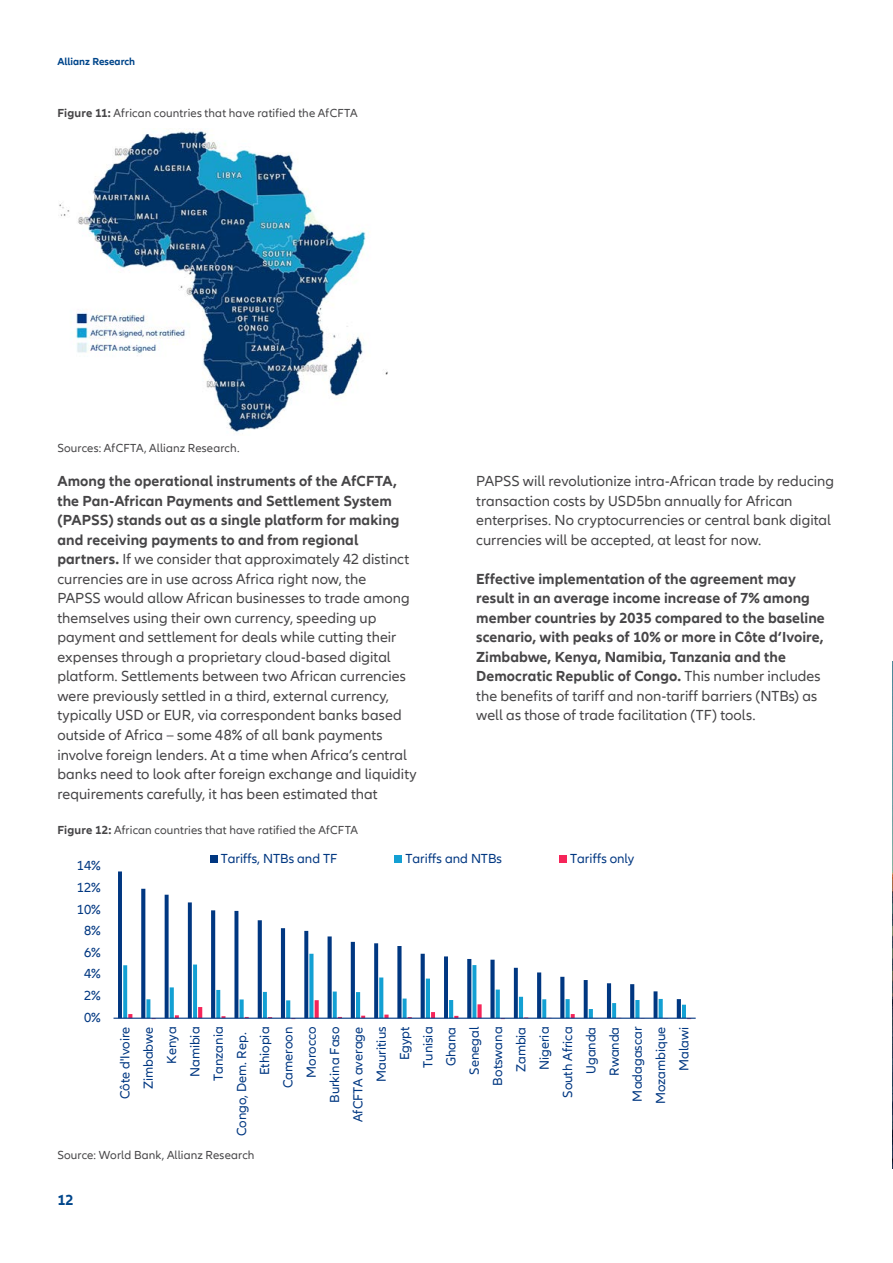
<style>
.page{position:relative;width:893px;height:1263px;background:#fff}
.page>*{position:absolute;margin:0;border:0;box-sizing:border-box;transform-origin:0 0}
.t1{font:15px/19.5px "Allianz Neo";letter-spacing:.005em;color:#464547}
.t2{font:700 15px/19.5px "Allianz Neo";letter-spacing:.005em;color:#464547}
.t3{font:700 15px "Allianz Neo";color:#00468b}
.t4{font:13.5px "Allianz Neo";color:#003781}
.t5{font:12px "Allianz Neo";letter-spacing:.01em;color:#464547}
.t6{font:700 10.5px "Allianz Neo";color:#00468b}
.s1{font-weight:700}
.s2{font-weight:400}
</style>
<div class="page">
<img style="left:59px;top:129px;width:329px;height:303px">
<hr style="left:118px;top:871px;width:4px;height:147px;background:#003781">
<svg style="left:141px;top:889px;width:4px;height:129px"></svg>
<svg style="left:165px;top:895px;width:4px;height:123px"></svg>
<svg style="left:188px;top:902px;width:4px;height:116px"></svg>
<svg style="left:211px;top:910px;width:4px;height:108px"></svg>
<svg style="left:234px;top:911px;width:4px;height:107px"></svg>
<svg style="left:258px;top:920px;width:4px;height:98px"></svg>
<hr style="left:281px;top:928px;width:4px;height:90px;background:#003781">
<svg style="left:304px;top:931px;width:4px;height:87px"></svg>
<svg style="left:328px;top:936px;width:4px;height:82px"></svg>
<svg style="left:351px;top:942px;width:4px;height:76px"></svg>
<svg style="left:374px;top:943px;width:4px;height:75px"></svg>
<div style="left:397px;top:946px;width:5px;height:72px;background:#003781"></div>
<svg style="left:421px;top:954px;width:4px;height:64px"></svg>
<hr style="left:444px;top:956px;width:4px;height:62px;background:#003781">
<svg style="left:467px;top:959px;width:4px;height:59px"></svg>
<div style="left:490px;top:960px;width:5px;height:58px;background:#003781"></div>
<svg style="left:514px;top:968px;width:4px;height:50px"></svg>
<svg style="left:537px;top:972px;width:4px;height:46px"></svg>
<svg style="left:560px;top:977px;width:4px;height:41px"></svg>
<svg style="left:584px;top:980px;width:4px;height:38px"></svg>
<hr style="left:607px;top:983px;width:4px;height:35px;background:#003781">
<svg style="left:630px;top:984px;width:4px;height:34px"></svg>
<hr style="left:654px;top:991px;width:3px;height:27px;background:#003781">
<svg style="left:677px;top:999px;width:4px;height:19px"></svg>
<svg style="left:123px;top:965px;width:4px;height:53px"></svg>
<svg style="left:146px;top:999px;width:4px;height:19px"></svg>
<svg style="left:170px;top:987px;width:4px;height:31px"></svg>
<svg style="left:193px;top:964px;width:4px;height:54px"></svg>
<svg style="left:216px;top:990px;width:4px;height:28px"></svg>
<svg style="left:240px;top:999px;width:4px;height:19px"></svg>
<svg style="left:263px;top:992px;width:4px;height:26px"></svg>
<svg style="left:286px;top:1000px;width:4px;height:18px"></svg>
<svg style="left:309px;top:954px;width:4px;height:64px"></svg>
<svg style="left:333px;top:991px;width:4px;height:27px"></svg>
<hr style="left:356px;top:992px;width:4px;height:26px;background:#13a0d3">
<svg style="left:379px;top:977px;width:4px;height:41px"></svg>
<svg style="left:403px;top:998px;width:4px;height:20px"></svg>
<hr style="left:426px;top:978px;width:4px;height:40px;background:#13a0d3">
<svg style="left:449px;top:1000px;width:4px;height:18px"></svg>
<svg style="left:472px;top:965px;width:4px;height:53px"></svg>
<svg style="left:496px;top:989px;width:4px;height:29px"></svg>
<hr style="left:519px;top:997px;width:4px;height:21px;background:#13a0d3">
<svg style="left:542px;top:999px;width:4px;height:19px"></svg>
<div style="left:565px;top:999px;width:5px;height:19px;background:#13a0d3"></div>
<svg style="left:612px;top:1003px;width:4px;height:15px"></svg>
<svg style="left:635px;top:1000px;width:4px;height:18px"></svg>
<svg style="left:659px;top:999px;width:4px;height:19px"></svg>
<hr style="left:682px;top:1005px;width:4px;height:13px;background:#13a0d3">
<svg style="left:315px;top:1000px;width:4px;height:18px"></svg>
<div style="left:477px;top:1004px;width:5px;height:14px;background:#f62459"></div>
<svg style="left:198px;top:1007px;width:4px;height:11px"></svg>
<svg style="left:431px;top:1012px;width:4px;height:6px"></svg>
<svg style="left:571px;top:1014px;width:4px;height:4px"></svg>
<svg style="left:128px;top:1014px;width:4px;height:4px"></svg>
<svg style="left:384px;top:1014px;width:5px;height:4px"></svg>
<svg style="left:175px;top:1015px;width:4px;height:3px"></svg>
<svg style="left:589px;top:1009px;width:9px;height:9px"></svg>
<hr style="left:114px;top:1018px;width:582px;height:1px;background:#003781">
<div style="left:210px;top:856px;width:8px;height:7px;background:#003781"></div>
<div style="left:395px;top:856px;width:7px;height:7px;background:#13a0d3"></div>
<div style="left:559px;top:856px;width:8px;height:7px;background:#f62459"></div>
<img style="left:892px;top:662px;width:1px;height:507px">
<p class="t6" style="left:57px;top:56px;width:79px">Allianz Research</p>
<p class="t5" style="left:57px;top:106px;width:302px"><span class="s1">Figure 11:</span> African countries that have ratified the AfCFTA</p>
<p class="t5" style="left:57px;top:441px;width:184px">Sources: AfCFTA, Allianz Research.</p>
<p class="t1" style="left:57px;top:472px;width:361px"><span class="s1">Among the operational instruments of the AfCFTA, the Pan-African Payments and Settlement System (PAPSS) stands out as a single platform for making and receiving payments to and from regional partners.</span> If we consider that approximately 42 distinct currencies are in use across Africa right now, the<br>PAPSS would allow African businesses to trade among themselves using their own currency, speeding up payment and settlement for deals while cutting their expenses through a proprietary cloud-based digital platform. Settlements between two African currencies were previously settled in a third, external currency, typically USD or EUR, via correspondent banks based outside of Africa – some 48% of all bank payments involve foreign lenders. At a time when Africa’s central banks need to look after foreign exchange and liquidity requirements carefully, it has been estimated that</p>
<p class="t5" style="left:57px;top:823px;width:302px"><span class="s1">Figure 12:</span> African countries that have ratified the AfCFTA</p>
<p class="t1" style="left:476px;top:472px;width:359px">PAPSS will revolutionize intra-African trade by reducing transaction costs by USD5bn annually for African enterprises. No cryptocurrencies or central bank digital currencies will be accepted, at least for now.</p>
<p class="t2" style="left:476px;top:569px;width:350px">Effective implementation of the agreement may result in an average income increase of 7% among member countries by 2035 compared to the baseline scenario, with peaks of 10% or more in Côte d‘Ivoire, Zimbabwe, Kenya, Namibia, Tanzania and the Democratic Republic of Congo. <span class="s2">This number includes the benefits of tariff and non-tariff barriers (NTBs) as well as those of trade facilitation (TF) tools.</span></p>
<p class="t4" style="left:77px;top:858px;width:25px">14%</p>
<p class="t4" style="left:77px;top:880px;width:25px">12%</p>
<p class="t4" style="left:77px;top:901px;width:25px">10%</p>
<p class="t4" style="left:84px;top:923px;width:18px">8%</p>
<p class="t4" style="left:84px;top:944px;width:18px">6%</p>
<p class="t4" style="left:84px;top:966px;width:18px">4%</p>
<p class="t4" style="left:84px;top:988px;width:18px">2%</p>
<p class="t4" style="left:84px;top:1009px;width:18px">0%</p>
<p class="t4" style="left:221px;top:851px;width:118px">Tariffs, NTBs and TF</p>
<p class="t4" style="left:405px;top:851px;width:98px">Tariffs and NTBs</p>
<p class="t4" style="left:570px;top:851px;width:66px">Tariffs only</p>
<p class="t4" style="left:117px;top:1099px;width:74px;rotate:-90deg">Côte d'Ivoire</p>
<p class="t4" style="left:141px;top:1089px;width:64px;rotate:-90deg">Zimbabwe</p>
<p class="t4" style="left:164px;top:1064px;width:39px;rotate:-90deg">Kenya</p>
<p class="t4" style="left:187px;top:1077px;width:52px;rotate:-90deg">Namibia</p>
<p class="t4" style="left:211px;top:1081px;width:56px;rotate:-90deg">Tanzania</p>
<p class="t4" style="left:234px;top:1136px;width:105px;rotate:-90deg">Congo, Dem. Rep.</p>
<p class="t4" style="left:257px;top:1075px;width:50px;rotate:-90deg">Ethiopia</p>
<p class="t4" style="left:280px;top:1088px;width:63px;rotate:-90deg">Cameroon</p>
<p class="t4" style="left:304px;top:1078px;width:53px;rotate:-90deg">Morocco</p>
<p class="t4" style="left:327px;top:1103px;width:78px;rotate:-90deg">Burkina Faso</p>
<p class="t4" style="left:350px;top:1122px;width:97px;rotate:-90deg">AfCFTA average</p>
<p class="t4" style="left:374px;top:1081px;width:56px;rotate:-90deg">Mauritius</p>
<p class="t4" style="left:397px;top:1060px;width:35px;rotate:-90deg">Egypt</p>
<p class="t4" style="left:420px;top:1068px;width:43px;rotate:-90deg">Tunisia</p>
<p class="t4" style="left:443px;top:1066px;width:41px;rotate:-90deg">Ghana</p>
<p class="t4" style="left:467px;top:1075px;width:49px;rotate:-90deg">Senegal</p>
<p class="t4" style="left:490px;top:1085px;width:60px;rotate:-90deg">Botswana</p>
<p class="t4" style="left:513px;top:1072px;width:47px;rotate:-90deg">Zambia</p>
<p class="t4" style="left:537px;top:1070px;width:45px;rotate:-90deg">Nigeria</p>
<p class="t4" style="left:560px;top:1098px;width:73px;rotate:-90deg">South Africa</p>
<p class="t4" style="left:583px;top:1074px;width:49px;rotate:-90deg">Uganda</p>
<p class="t4" style="left:606px;top:1076px;width:51px;rotate:-90deg">Rwanda</p>
<p class="t4" style="left:630px;top:1101px;width:76px;rotate:-90deg">Madagascar</p>
<p class="t4" style="left:653px;top:1104px;width:79px;rotate:-90deg">Mozambique</p>
<p class="t4" style="left:676px;top:1071px;width:46px;rotate:-90deg">Malawi</p>
<p class="t5" style="left:57px;top:1148px;width:199px">Source: World Bank, Allianz Research</p>
<p class="t3" style="left:57px;top:1191px;width:18px">12</p>
</div>
